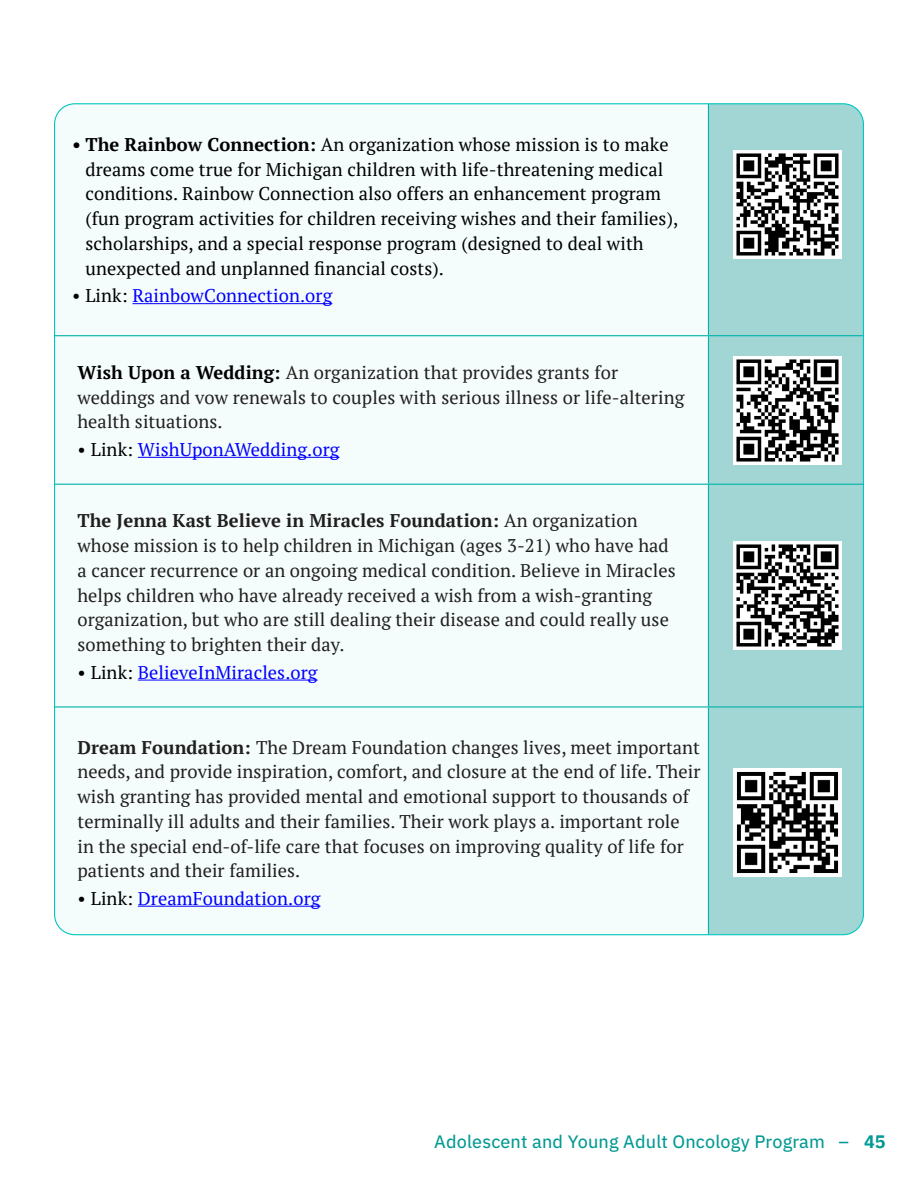
<style>
.page{position:relative;width:918px;height:1188px;background:#fff}
.page>*{position:absolute;margin:0;border:0;box-sizing:border-box;transform-origin:0 0}
.t1{font:18.3px/24.8px "PT Serif";letter-spacing:.005em;color:#201f1e}
.t2{font:18.3px/24.8px "PT Serif";letter-spacing:.005em;color:#000}
.t3{font:18.3px "PT Serif";letter-spacing:.005em;color:#00f}
.t4{font:18px "IBM Plex Sans Text";letter-spacing:.01em;color:#039994}
.s1{font-weight:700}
.s2{color:#000}
.s3{font-weight:700;color:#000}
.s4{font-family:"IBM Plex Sans";font-weight:700}
</style>
<div class="page">
<div style="left:55px;top:104px;width:653px;height:831px;background:#f5fcfc"></div>
<div style="left:709px;top:104px;width:154px;height:831px;background:#a1d6d5"></div>
<hr style="left:55px;top:335px;width:653px;height:1px;background:#00b2a9">
<hr style="left:708px;top:335px;width:155px;height:1px;background:#00b2a9">
<hr style="left:55px;top:484px;width:653px;height:1px;background:#00b2a9">
<hr style="left:708px;top:484px;width:155px;height:1px;background:#00b2a9">
<hr style="left:55px;top:706px;width:653px;height:2px;background:#00b2a9">
<hr style="left:708px;top:706px;width:155px;height:2px;background:#00b2a9">
<hr style="left:708px;top:104px;width:1px;height:231px;background:#00b2a9">
<hr style="left:708px;top:336px;width:1px;height:148px;background:#00b2a9">
<hr style="left:708px;top:485px;width:1px;height:221px;background:#00b2a9">
<hr style="left:708px;top:708px;width:1px;height:227px;background:#00b2a9">
<hr style="left:132px;top:303px;width:200px;height:1px;background:#00f">
<img style="left:733px;top:150px;width:108px;height:108px">
<hr style="left:138px;top:457px;width:201px;height:1px;background:#00f">
<img style="left:733px;top:356px;width:108px;height:108px">
<hr style="left:138px;top:680px;width:180px;height:1px;background:#00f">
<img style="left:733px;top:542px;width:108px;height:108px">
<hr style="left:138px;top:906px;width:183px;height:1px;background:#00f">
<img style="left:733px;top:768px;width:108px;height:108px">
<p class="t2" style="left:86px;top:132px;width:594px;text-indent:-14px"><span class="s1">• The Rainbow Connection:</span> An organization whose mission is to make dreams come true for Michigan children with life-threatening medical conditions. Rainbow Connection also offers an enhancement program (fun program activities for children receiving wishes and their families), scholarships, and a special response program (designed to deal with unexpected and unplanned financial costs).</p>
<p class="t3" style="left:72px;top:284px;width:262px"><span class="s2">• Link:</span> RainbowConnection.org</p>
<p class="t1" style="left:77px;top:360px;width:608px"><span class="s3">Wish Upon a Wedding:</span> An organization that provides grants for weddings and vow renewals to couples with serious illness or life-altering health situations.</p>
<p class="t3" style="left:77px;top:438px;width:264px"><span class="s2">• Link:</span> WishUponAWedding.org</p>
<p class="t1" style="left:77px;top:508px;width:600px"><span class="s1">The Jenna Kast Believe in Miracles Foundation:</span> An organization whose mission is to help children in Michigan (ages 3-21) who have had a cancer recurrence or an ongoing medical condition. Believe in Miracles helps children who have already received a wish from a wish-granting organization, but who are still dealing their disease and could really use something to brighten their day.</p>
<p class="t3" style="left:77px;top:660px;width:242px"><span class="s2">• Link:</span> BelieveInMiracles.org</p>
<p class="t1" style="left:77px;top:734px;width:625px"><span class="s1">Dream Foundation:</span> The Dream Foundation changes lives, meet important needs, and provide inspiration, comfort, and closure at the end of life. Their wish granting has provided mental and emotional support to thousands of terminally ill adults and their families. Their work plays a. important role in the special end-of-life care that focuses on improving quality of life for patients and their families.</p>
<p class="t3" style="left:77px;top:886px;width:245px"><span class="s2">• Link:</span> DreamFoundation.org</p>
<p class="t4" style="left:434px;top:1128px;width:453px">Adolescent and Young Adult Oncology Program – <span class="s4">45</span></p>
</div>
